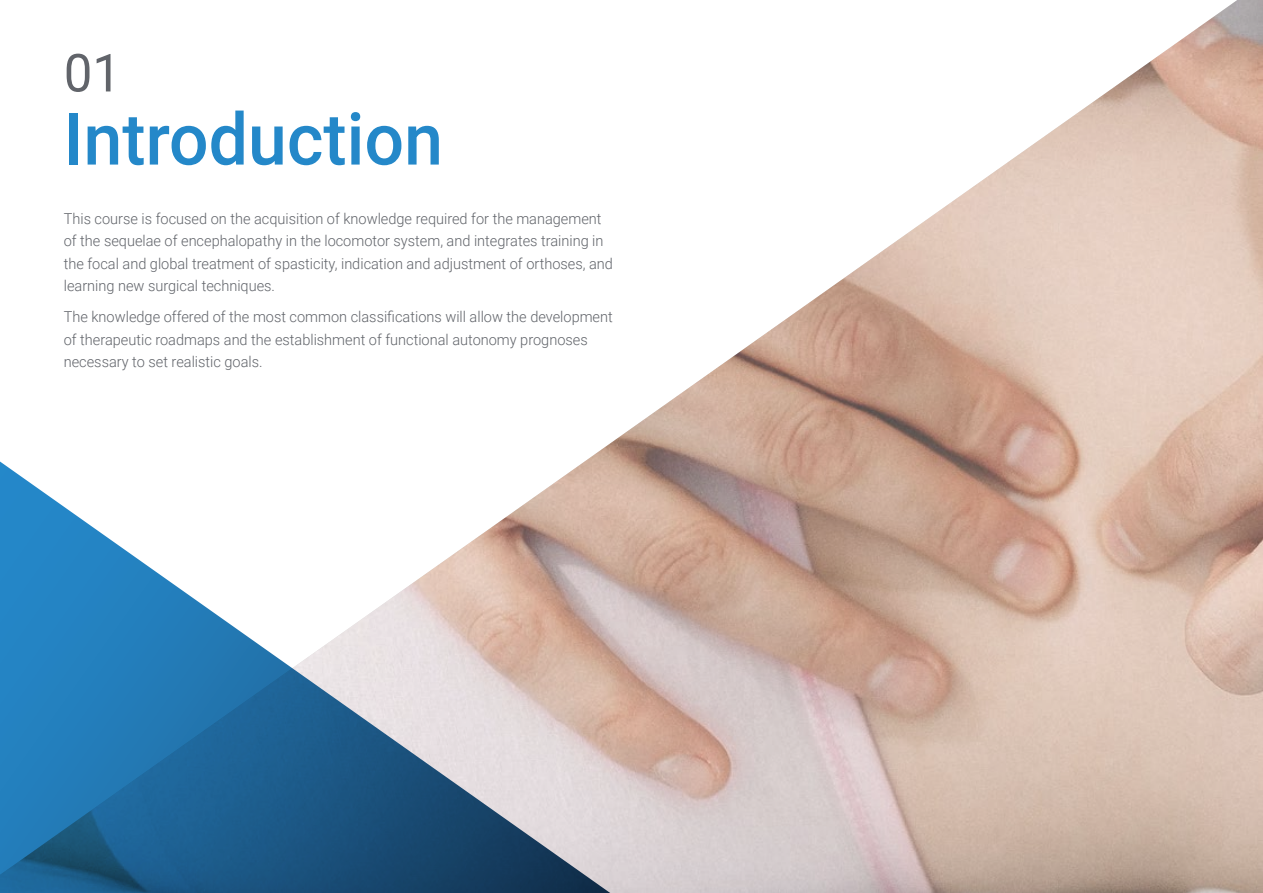
<style>
.page{position:relative;width:1263px;height:893px;background:#fff}
.page>*{position:absolute;margin:0;border:0;box-sizing:border-box;transform-origin:0 0}
.t1{font:500 72px "Roboto";color:#2488c9}
.t2{font:52.5px "Roboto";color:#61646a}
.t3{font:300 15px/22.5px "Roboto";color:#61646a}
</style>
<div class="page">
<img style="left:606px;top:0;width:657px;height:893px">
<svg style="left:0;top:446px;width:640px;height:447px"></svg>
<h2 class="t2" style="left:64px;top:36px;width:59px">01</h2>
<h1 class="t1" style="left:64px;top:89px;width:381px">Introduction</h1>
<p class="t3" style="left:64px;top:207px;width:551px">This course is focused on the acquisition of knowledge required for the management of the sequelae of encephalopathy in the locomotor system, and integrates training in the focal and global treatment of spasticity, indication and adjustment of orthoses, and learning new surgical techniques.</p>
<p class="t3" style="left:64px;top:305px;width:550px">The knowledge offered of the most common classifications will allow the development of therapeutic roadmaps and the establishment of functional autonomy prognoses necessary to set realistic goals.</p>
</div>
